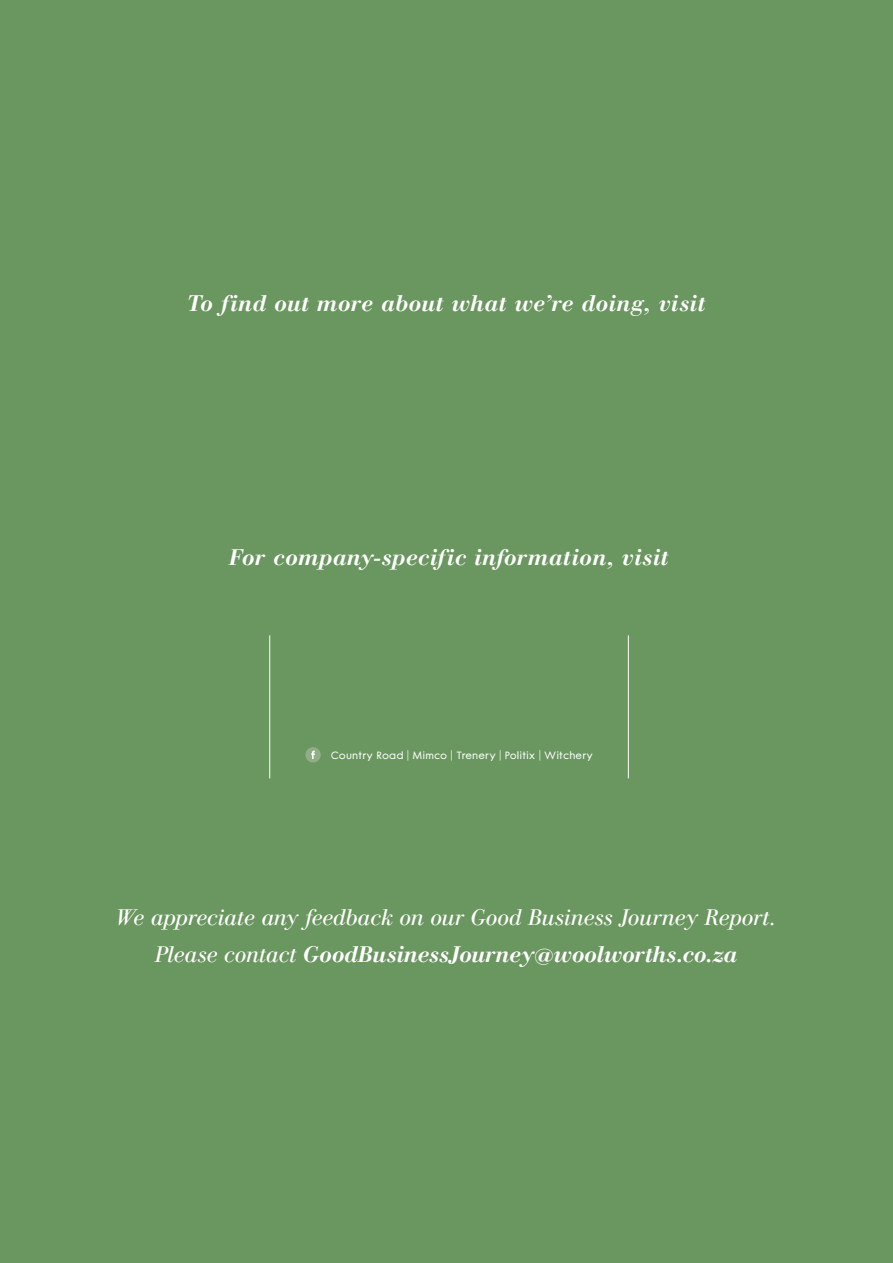
<style>
.page{position:relative;width:893px;height:1263px;background:#6a965f}
.page>*{position:absolute;margin:0;border:0;box-sizing:border-box;transform-origin:0 0}
.t1{font:italic 22.5px/37px "AT Our Bodoni";color:#fff;text-align:center}
.t2{font:italic 500 22.5px "AT Our Bodoni";letter-spacing:.025em;color:#fff}
.t3{font:500 10.5px "W Futura";letter-spacing:.065em;color:#fff}
.s1{font-weight:300}
.s2{font-weight:500}
</style>
<div class="page">
<hr style="left:269px;top:635px;width:1px;height:143px;background:#fff">
<hr style="left:628px;top:635px;width:1px;height:143px;background:#fff">
<div style="left:305px;top:747px;width:16px;height:15px;background:#91ad86;border-radius:50%"></div>
<svg style="left:311px;top:751px;width:4px;height:8px"></svg>
<p class="t2" style="left:187px;top:290px;width:520px">To find out more about what we’re doing, visit</p>
<p class="t2" style="left:229px;top:544px;width:441px">For company-specific information, visit</p>
<p class="t3" style="left:331px;top:749px;width:263px">Country Road <span class="s1">|</span> Mimco <span class="s1">|</span> Trenery <span class="s1">|</span> Politix <span class="s1">|</span> Witchery</p>
<p class="t1" style="left:116px;top:899px;width:661px">We appreciate any feedback on our Good Business Journey Report.<br>Please contact <span class="s2">GoodBusinessJourney@woolworths.co.za</span></p>
</div>
